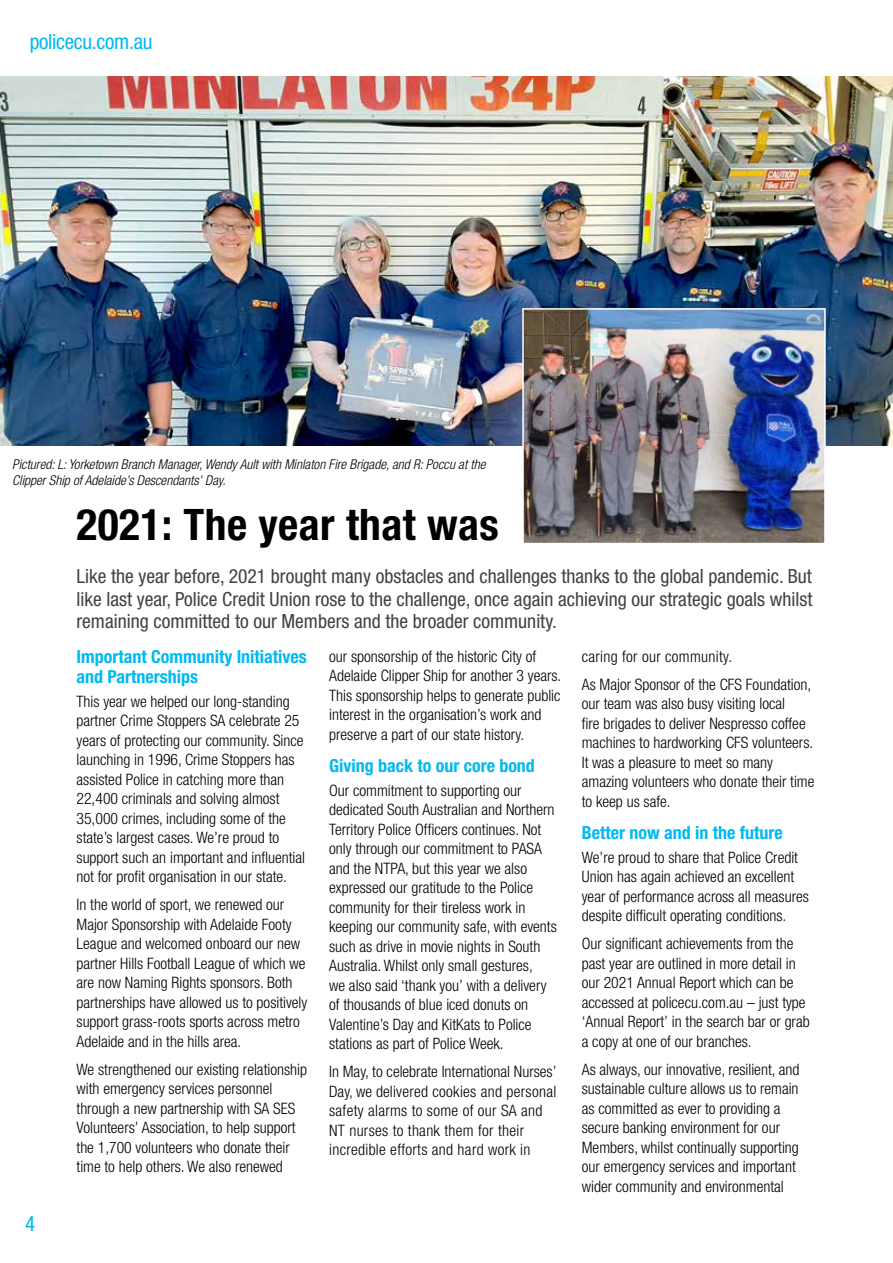
<style>
.page{position:relative;width:893px;height:1263px;background:#fff}
.page>*{position:absolute;margin:0;border:0;box-sizing:border-box;transform-origin:0 0}
.t1{font:700 condensed 43.5px "Helvetica Neue LT Std";letter-spacing:.01em;color:#000}
.t2{font:condensed 21px "Helvetica Neue LT Std";letter-spacing:-.015em;color:#00b9f1}
.t3{font:condensed 19.5px/22.5px "Helvetica Neue LT Std";color:#414042;text-align:justify}
.t4{font:700 condensed 18px/19.5px "Helvetica Neue LT Std";color:#00b9f1}
.t5{font:300 condensed 15.75px/19.5px "Helvetica Neue LT Std";color:#000}
.t6{font:300 condensed 15.75px/19.5px "Helvetica Neue LT Std";letter-spacing:.02em;color:#000}
.t7{font:italic 300 condensed 13.5px/16.2px "Helvetica Neue";color:#000}
</style>
<div class="page">
<img style="left:0;top:77px;width:893px;height:368px">
<img style="left:525px;top:311px;width:298px;height:230px">
<div style="left:522px;top:308px;width:304px;height:236px;border:2px solid #fff"></div>
<h2 class="t2" style="left:30px;top:29px;width:124px">policecu.com.au</h2>
<p class="t7" style="left:12px;top:456px;width:475px">Pictured: L: Yorketown Branch Manager, Wendy Ault with Minlaton Fire Brigade, and R: Poccu at the<br>Clipper Ship of Adelaide’s Descendants’ Day.</p>
<h1 class="t1" style="left:77px;top:498px;width:424px">2021: The year that was</h1>
<h2 class="t2" style="left:25px;top:1211px;width:12px">4</h2>
<p class="t3" style="left:77px;top:565px;width:737px">Like the year before, 2021 brought many obstacles and challenges thanks to the global pandemic. But like last year, Police Credit Union rose to the challenge, once again achieving our strategic goals whilst remaining committed to our Members and the broader community.</p>
<p class="t5" style="left:582px;top:642px;width:231px;line-height:28px">caring for our community.<br>As Major Sponsor of the CFS Foundation,</p>
<p class="t5" style="left:582px;top:694px;width:234px">our team was also busy visiting local<br>fire brigades to deliver Nespresso coffee machines to hardworking CFS volunteers.<br>It was a pleasure to meet so many amazing volunteers who donate their time to keep us safe.</p>
<p class="t4" style="left:582px;top:823px;width:202px">Better now and in the future</p>
<p class="t5" style="left:582px;top:847px;width:229px">We’re proud to share that Police Credit Union has again achieved an excellent year of performance across all measures despite difficult operating conditions.</p>
<p class="t5" style="left:582px;top:934px;width:229px">Our significant achievements from the past year are outlined in more detail in our 2021 Annual Report which can be accessed at policecu.com.au – just type ‘Annual Report’ in the search bar or grab a copy at one of our branches.</p>
<p class="t5" style="left:582px;top:1059px;width:219px">As always, our innovative, resilient, and sustainable culture allows us to remain as committed as ever to providing a secure banking environment for our Members, whilst continually supporting our emergency services and important wider community and environmental</p>
<p class="t4" style="left:77px;top:647px;width:232px">Important Community Initiatives and Partnerships</p>
<p class="t5" style="left:77px;top:691px;width:230px">This year we helped our long-standing partner Crime Stoppers SA celebrate 25 years of protecting our community. Since launching in 1996, Crime Stoppers has assisted Police in catching more than 22,400 criminals and solving almost 35,000 crimes, including some of the state’s largest cases. We’re proud to support such an important and influential not for profit organisation in our state.</p>
<p class="t5" style="left:77px;top:895px;width:232px">In the world of sport, we renewed our Major Sponsorship with Adelaide Footy League and welcomed onboard our new partner Hills Football League of which we are now Naming Rights sponsors. Both partnerships have allowed us to positively support grass-roots sports across metro Adelaide and in the hills area.</p>
<p class="t5" style="left:77px;top:1059px;width:232px">We strengthened our existing relationship with emergency services personnel through a new partnership with SA SES Volunteers’ Association, to help support the 1,700 volunteers who donate their time to help others. We also renewed</p>
<p class="t5" style="left:329px;top:646px;width:234px">our sponsorship of the historic City of Adelaide Clipper Ship for another 3 years.<br>This sponsorship helps to generate public interest in the organisation’s work and preserve a part of our state history.</p>
<p class="t4" style="left:329px;top:756px;width:207px">Giving back to our core bond</p>
<p class="t5" style="left:329px;top:780px;width:229px">Our commitment to supporting our dedicated South Australian and Northern Territory Police Officers continues. Not only through our commitment to PASA and the NTPA, but this year we also expressed our gratitude to the Police community for their tireless work in keeping our community safe, with events such as drive in movie nights in South Australia. Whilst only small gestures,<br>we also said ‘thank you’ with a delivery of thousands of blue iced donuts on Valentine’s Day and KitKats to Police stations as part of Police Week.</p>
<p class="t6" style="left:329px;top:1062px;width:229px">In May, to celebrate International Nurses’ Day, we delivered cookies and personal safety alarms to some of our SA and NT nurses to thank them for their incredible efforts and hard work in</p>
</div>
